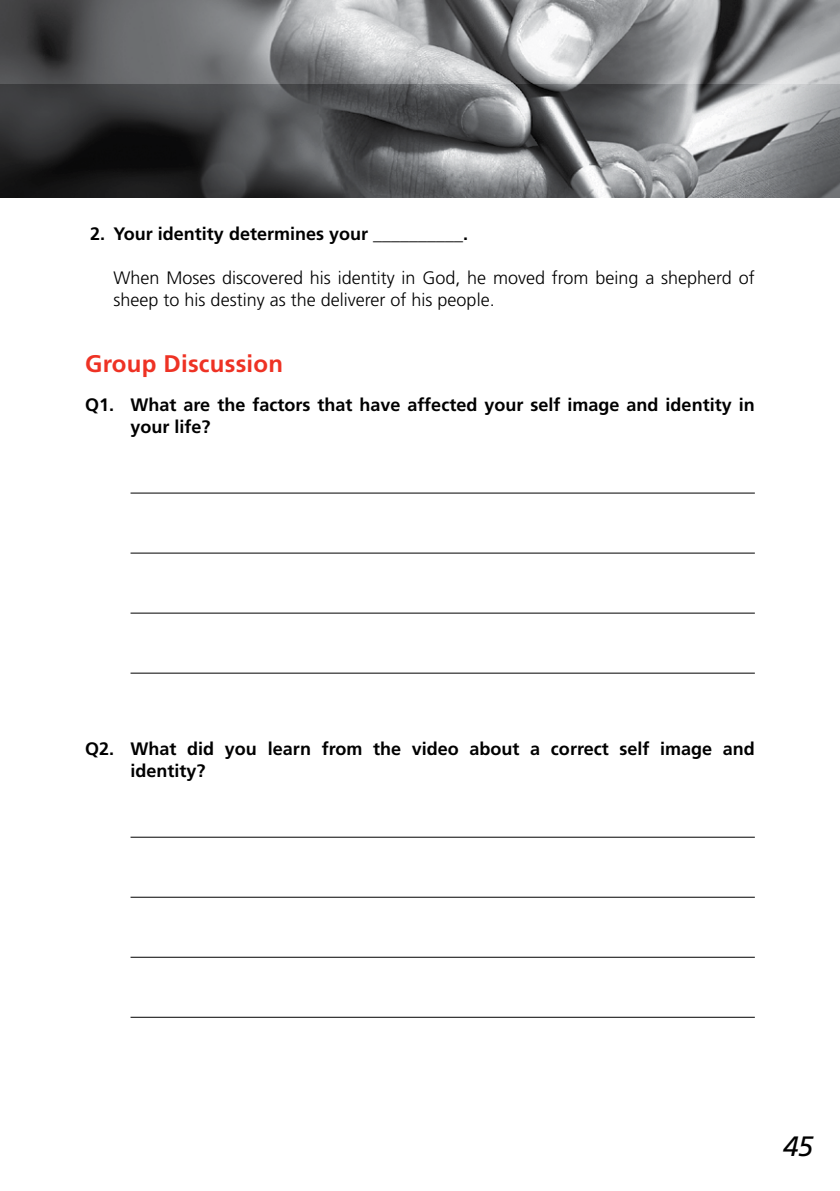
<style>
.page{position:relative;width:840px;height:1191px;background:#fff}
.page>*{position:absolute;margin:0;border:0;box-sizing:border-box;transform-origin:0 0}
.t1{font:italic 28px "Frutiger";color:#000}
.t2{font:700 24px "Frutiger";letter-spacing:.01em;color:#ee3224}
.t3{font:700 18px/22px "Frutiger";color:#000}
.t4{font:300 18px/22px "Frutiger";color:#000}
</style>
<div class="page">
<img style="left:0;top:0;width:839px;height:84px">
<svg style="left:0;top:84px;width:839px;height:114px;background:#5f6062"></svg>
<hr style="left:130px;top:493px;width:624px;height:1px;background:#000">
<hr style="left:130px;top:553px;width:624px;height:1px;background:#000">
<hr style="left:130px;top:613px;width:624px;height:1px;background:#000">
<hr style="left:130px;top:673px;width:624px;height:1px;background:#000">
<hr style="left:130px;top:837px;width:624px;height:1px;background:#000">
<hr style="left:130px;top:897px;width:624px;height:1px;background:#000">
<hr style="left:130px;top:957px;width:624px;height:1px;background:#000">
<hr style="left:130px;top:1017px;width:624px;height:1px;background:#000">
<p class="t3" style="left:90px;top:222px;width:379px">2. Your identity determines your __________.</p>
<p class="t4" style="left:113px;top:266px;width:642px">When Moses discovered his identity in God, he moved from being a shepherd of sheep to his destiny as the deliverer of his people.</p>
<h2 class="t2" style="left:85px;top:349px;width:199px">Group Discussion</h2>
<p class="t3" style="left:130px;top:393px;width:625px;text-indent:-45px">Q1. What are the factors that have affected your self image and identity in your life?</p>
<p class="t3" style="left:130px;top:737px;width:625px;text-indent:-45px">Q2. What did you learn from the video about a correct self image and identity?</p>
<h1 class="t1" style="left:782px;top:1130px;width:32px">45</h1>
</div>
